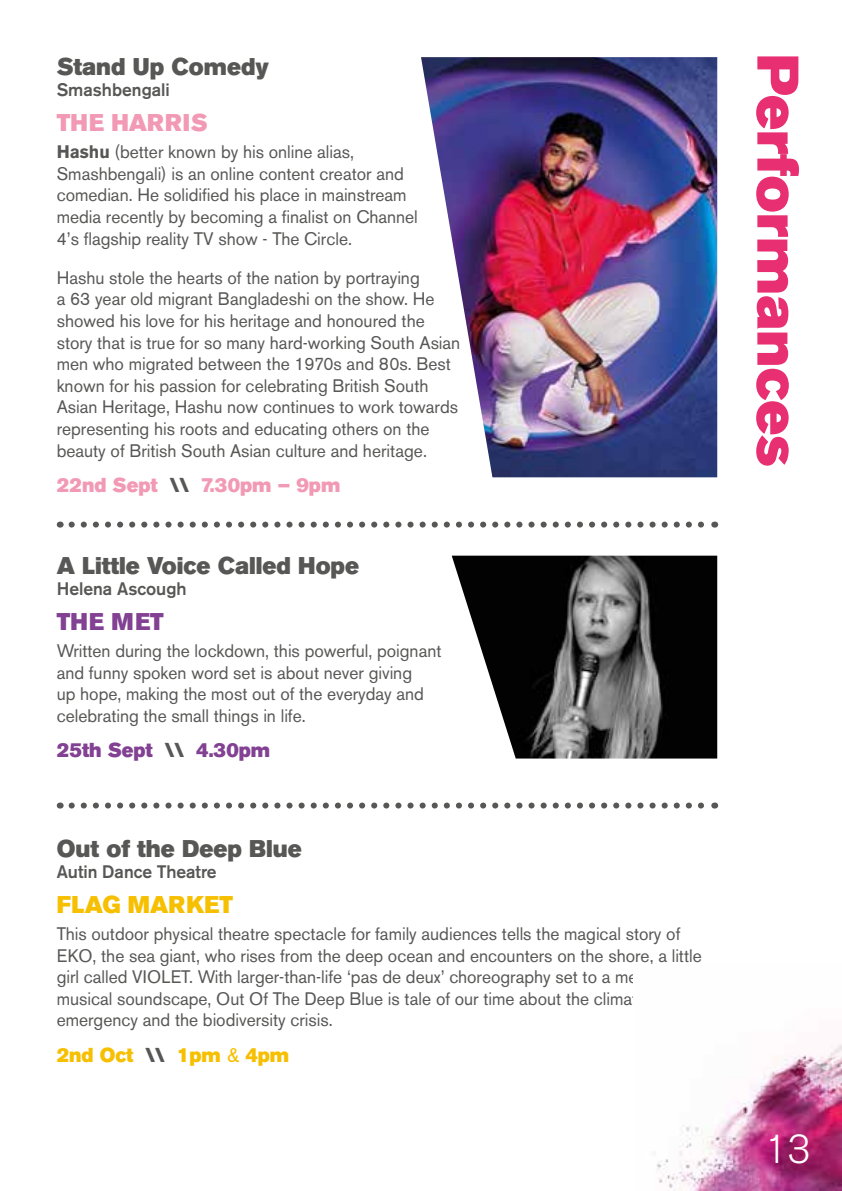
<style>
.page{position:relative;width:842px;height:1191px;background:#fff}
.page>*{position:absolute;margin:0;border:0;box-sizing:border-box;transform-origin:0 0}
.t1{font:58px "Akzidenz Grotesk BE Super";color:#e72f71}
.t2{font:300 40px "Akzidenz Grotesk BE";color:#fff}
.t3{font:24px "Akzidenz Grotesk BE Super";color:#575756;scale:.96 1}
.t4{font:24px "Akzidenz Grotesk BE Super";letter-spacing:.005em;color:#f6bf00;scale:.96 1}
.t5{font:24px "Akzidenz Grotesk BE Super";letter-spacing:.03em;color:#f299b5;scale:.96 1}
.t6{font:24px "Akzidenz Grotesk BE Super";letter-spacing:.035em;color:#824192;scale:.96 1}
.t7{font:20px "Akzidenz Grotesk BE Super";color:#f299b5;scale:.96 1}
.t8{font:20px "Akzidenz Grotesk BE Super";color:#824192;scale:.96 1}
.t9{font:20px "Akzidenz Grotesk BE Super";color:#f6bf00;scale:.96 1}
.t10{font:18px/21.6px "Akzidenz Grotesk BE";color:#575756}
.t11{font:500 18px "Akzidenz Grotesk BE";color:#575756}
.s1{font-weight:700}
.s2{color:#575756}
.s3{font-family:"Akzidenz Grotesk BE"}
</style>
<div class="page">
<img style="left:657px;top:1044px;width:185px;height:147px">
<img style="left:421px;top:57px;width:296px;height:420px">
<svg style="left:72px;top:521px;width:632px;height:6px"></svg>
<img style="left:452px;top:555px;width:265px;height:203px">
<svg style="left:72px;top:802px;width:632px;height:6px"></svg>
<h3 class="t3" style="left:57px;top:52px;width:223px">Stand Up Comedy</h3>
<p class="t11" style="left:57px;top:79px;width:115px">Smashbengali</p>
<h3 class="t5" style="left:57px;top:108px;width:159px">THE HARRIS</h3>
<p class="t10" style="left:57px;top:141px;width:363px"><span class="s1">Hashu</span> (better known by his online alias, Smashbengali) is an online content creator and comedian. He solidified his place in mainstream media recently by becoming a finalist on Channel 4’s flagship reality TV show - The Circle.</p>
<p class="t10" style="left:57px;top:267px;width:405px">Hashu stole the hearts of the nation by portraying<br>a 63 year old migrant Bangladeshi on the show. He showed his love for his heritage and honoured the story that is true for so many hard-working South Asian men who migrated between the 1970s and 80s. Best known for his passion for celebrating British South Asian Heritage, Hashu now continues to work towards representing his roots and educating others on the beauty of British South Asian culture and heritage.</p>
<p class="t7" style="left:57px;top:473px;width:297px">22nd Sept <span class="s2">\\</span> 7.30pm – 9pm</p>
<h3 class="t3" style="left:57px;top:551px;width:316px">A Little Voice Called Hope</h3>
<p class="t11" style="left:57px;top:578px;width:131px">Helena Ascough</p>
<h3 class="t6" style="left:57px;top:607px;width:113px">THE MET</h3>
<p class="t10" style="left:57px;top:640px;width:386px">Written during the lockdown, this powerful, poignant and funny spoken word set is about never giving<br>up hope, making the most out of the everyday and celebrating the small things in life.</p>
<p class="t8" style="left:57px;top:738px;width:224px">25th Sept <span class="s2">\\</span> 4.30pm</p>
<h3 class="t3" style="left:57px;top:834px;width:257px">Out of the Deep Blue</h3>
<p class="t11" style="left:57px;top:861px;width:161px">Autin Dance Theatre</p>
<h3 class="t4" style="left:57px;top:890px;width:185px">FLAG MARKET</h3>
<p class="t10" style="left:57px;top:923px;width:653px">This outdoor physical theatre spectacle for family audiences tells the magical story of EKO, the sea giant, who rises from the deep ocean and encounters on the shore, a little girl called VIOLET. With larger-than-life ‘pas de deux’ choreography set to a mesmerising musical soundscape, Out Of The Deep Blue is tale of our time about the climate emergency and the biodiversity crisis.</p>
<p class="t9" style="left:57px;top:1043px;width:244px">2nd Oct <span class="s2">\\</span> 1pm <span class="s3">&amp;</span> 4pm</p>
<h1 class="t1" style="left:811px;top:54px;width:414px;rotate:90deg">Performances</h1>
<h2 class="t2" style="left:764px;top:1127px;width:48px">13</h2>
</div>
